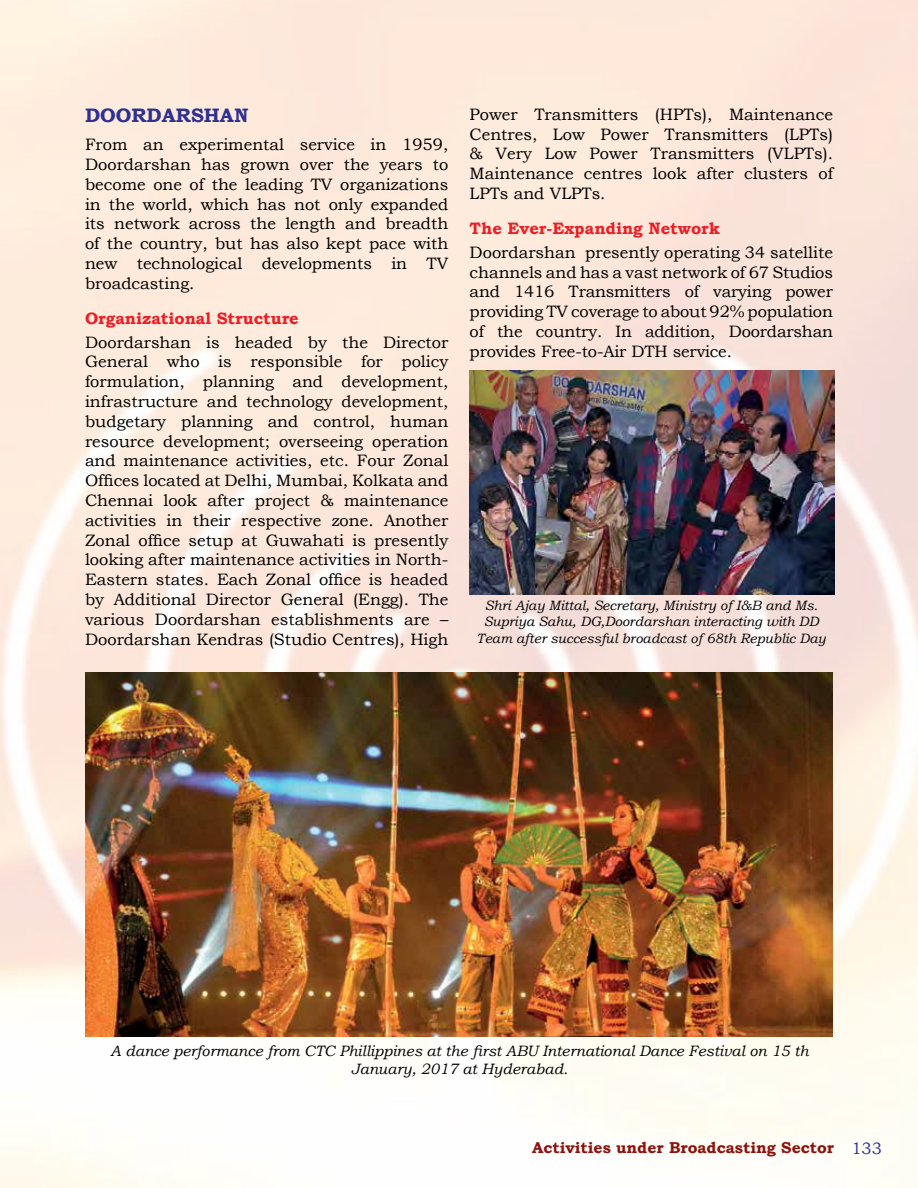
<style>
.page{position:relative;width:918px;height:1188px;background:#fff}
.page>*{position:absolute;margin:0;border:0;box-sizing:border-box;transform-origin:0 0}
.t1{font:700 19.5px "Bookman Old Style";color:#2e3092}
.t2{font:16.5px/19.8px "Bookman Old Style";color:#000;text-align:justify}
.t3{font:700 15.75px "Bookman Old Style";color:#8d120e}
.t4{font:italic 15px/18px "Bookman Old Style";color:#000;text-align:center}
.t5{font:italic 13.5px/16.2px "Bookman Old Style";color:#000;text-align:center}
.s1{font-weight:700;color:#ed1d24}
.s2{font-weight:400;font-size:16.5px;color:#2e3092}
</style>
<div class="page">
<img style="left:0;top:0;width:918px;height:1188px">
<img style="left:85px;top:673px;width:748px;height:363px">
<img style="left:470px;top:371px;width:364px;height:223px">
<p class="t1" style="left:85px;top:101px;width:165px">DOORDARSHAN</p>
<p class="t2" style="left:85px;top:135px;width:365px">From an experimental service in 1959, Doordarshan has grown over the years to become one of the leading TV organizations in the world, which has not only expanded its network across the length and breadth of the country, but has also kept pace with new technological developments in TV broadcasting.</p>
<p class="t2" style="left:85px;top:306px;width:365px;line-height:24px"><span class="s1">Organizational Structure<br></span>Doordarshan is headed by the Director</p>
<p class="t2" style="left:85px;top:352px;width:365px">General who is responsible for policy formulation, planning and development, infrastructure and technology development, budgetary planning and control, human resource development; overseeing operation and maintenance activities, etc. Four Zonal Offices located at Delhi, Mumbai, Kolkata and Chennai look after project &amp; maintenance activities in their respective zone. Another Zonal office setup at Guwahati is presently looking after maintenance activities in North-Eastern states. Each Zonal office is headed by Additional Director General (Engg). The various Doordarshan establishments are – Doordarshan Kendras (Studio Centres), High</p>
<p class="t2" style="left:470px;top:104px;width:365px">Power Transmitters (HPTs), Maintenance Centres, Low Power Transmitters (LPTs) &amp; Very Low Power Transmitters (VLPTs).<br>Maintenance centres look after clusters of LPTs and VLPTs.</p>
<p class="t2" style="left:470px;top:216px;width:365px;line-height:24px"><span class="s1">The Ever-Expanding Network<br></span>Doordarshan presently operating 34 satellite</p>
<p class="t2" style="left:470px;top:262px;width:365px">channels and has a vast network of 67 Studios and 1416 Transmitters of varying power providing TV coverage to about 92% population of the country. In addition, Doordarshan provides Free-to-Air DTH service.</p>
<p class="t5" style="left:477px;top:597px;width:351px">Shri Ajay Mittal, Secretary, Ministry of I&amp;B and Ms.<br>Supriya Sahu, DG,Doordarshan interacting with DD<br>Team after successful broadcast of 68th Republic Day</p>
<p class="t4" style="left:110px;top:1041px;width:700px">A dance performance from CTC Phillippines at the first ABU International Dance Festival on 15 th<br>January, 2017 at Hyderabad.</p>
<p class="t3" style="left:532px;top:1136px;width:351px">Activities under Broadcasting Sector <span class="s2">133</span></p>
</div>
